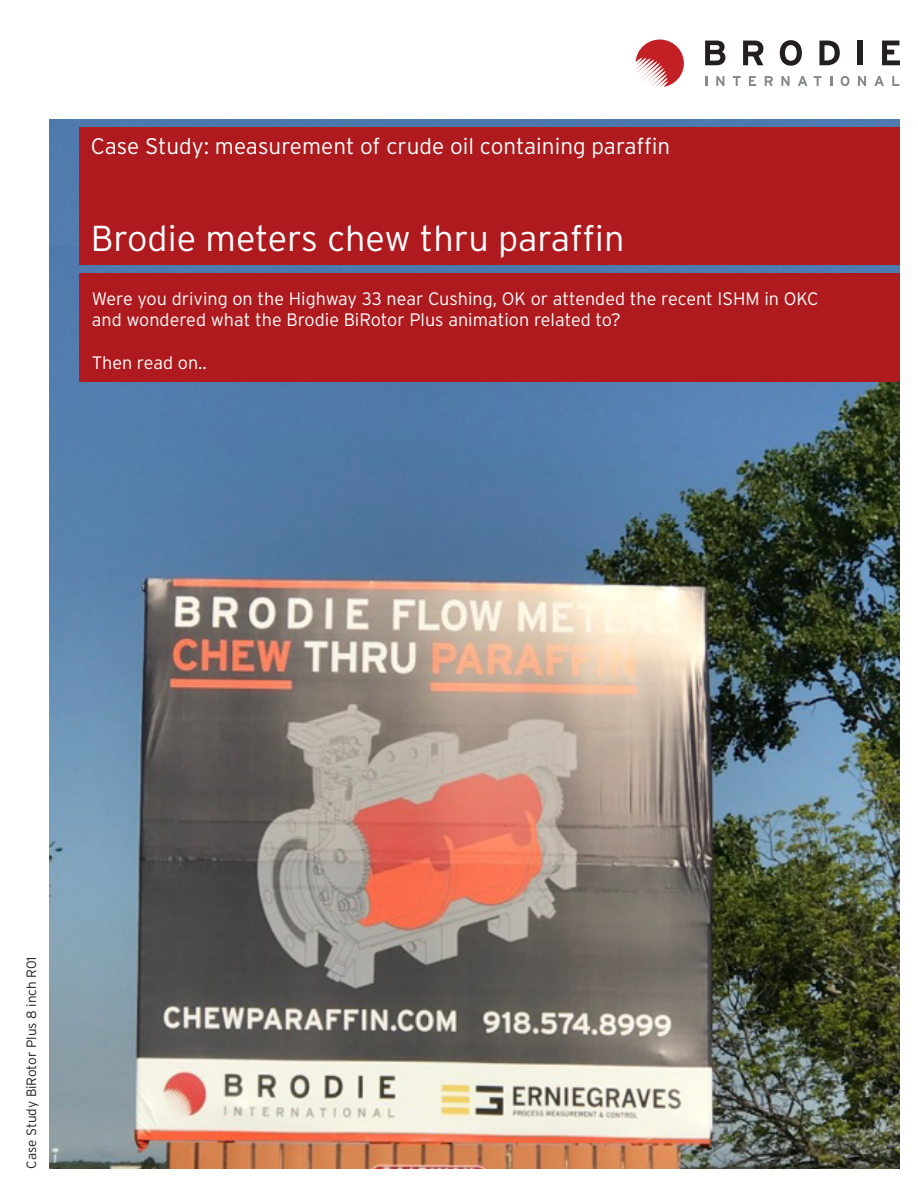
<style>
.page{position:relative;width:918px;height:1188px;background:#fff}
.page>*{position:absolute;margin:0;border:0;box-sizing:border-box;transform-origin:0 0}
.Title_large{font:300 36px "Interstate";color:#fff}
.Titel_medium{font:300 22.5px "Interstate";color:#fff}
.Text{font:300 18px/21.6px "Interstate";color:#fff}
.Blue_picture_subtext{font:300 13.5px "Interstate";color:#231f20}
</style>
<div class="page">
<img style="left:50px;top:246px;width:850px;height:923px">
<div style="left:80px;top:273px;width:820px;height:108px;background:#ae1a1e"></div>
<div style="left:80px;top:128px;width:820px;height:137px;background:#ae1a1e"></div>
<svg style="left:636px;top:39px;width:48px;height:48px"></svg>
<svg style="left:705px;top:41px;width:20px;height:24px"></svg>
<svg style="left:743px;top:41px;width:20px;height:24px"></svg>
<svg style="left:780px;top:40px;width:22px;height:26px"></svg>
<svg style="left:819px;top:41px;width:21px;height:24px"></svg>
<div style="left:858px;top:41px;width:5px;height:24px;background:#231f20"></div>
<svg style="left:882px;top:41px;width:18px;height:24px"></svg>
<svg style="left:705px;top:76px;width:2px;height:10px"></svg>
<svg style="left:716px;top:76px;width:8px;height:10px"></svg>
<svg style="left:733px;top:76px;width:8px;height:10px"></svg>
<svg style="left:749px;top:76px;width:7px;height:10px"></svg>
<svg style="left:765px;top:76px;width:8px;height:10px"></svg>
<svg style="left:781px;top:76px;width:9px;height:10px"></svg>
<svg style="left:798px;top:76px;width:9px;height:10px"></svg>
<svg style="left:814px;top:76px;width:7px;height:10px"></svg>
<svg style="left:830px;top:76px;width:2px;height:10px"></svg>
<svg style="left:841px;top:76px;width:8px;height:10px"></svg>
<svg style="left:858px;top:76px;width:8px;height:10px"></svg>
<svg style="left:874px;top:76px;width:10px;height:10px"></svg>
<svg style="left:892px;top:76px;width:7px;height:10px"></svg>
<p class="Titel_medium" style="left:91px;top:132px;width:581px">Case Study: measurement of crude oil containing paraffin</p>
<p class="Title_large" style="left:91px;top:217px;width:535px">Brodie meters chew thru paraffin</p>
<p class="Text" style="left:92px;top:287px;width:728px">Were you driving on the Highway 33 near Cushing, OK or attended the recent ISHM in OKC and wondered what the Brodie BiRotor Plus animation related to?</p>
<p class="Text" style="left:92px;top:352px;width:117px">Then read on..</p>
<p class="Blue_picture_subtext" style="left:23px;top:1169px;width:214px;rotate:-90deg">Case Study BiRotor Plus 8 inch R01</p>
</div>
